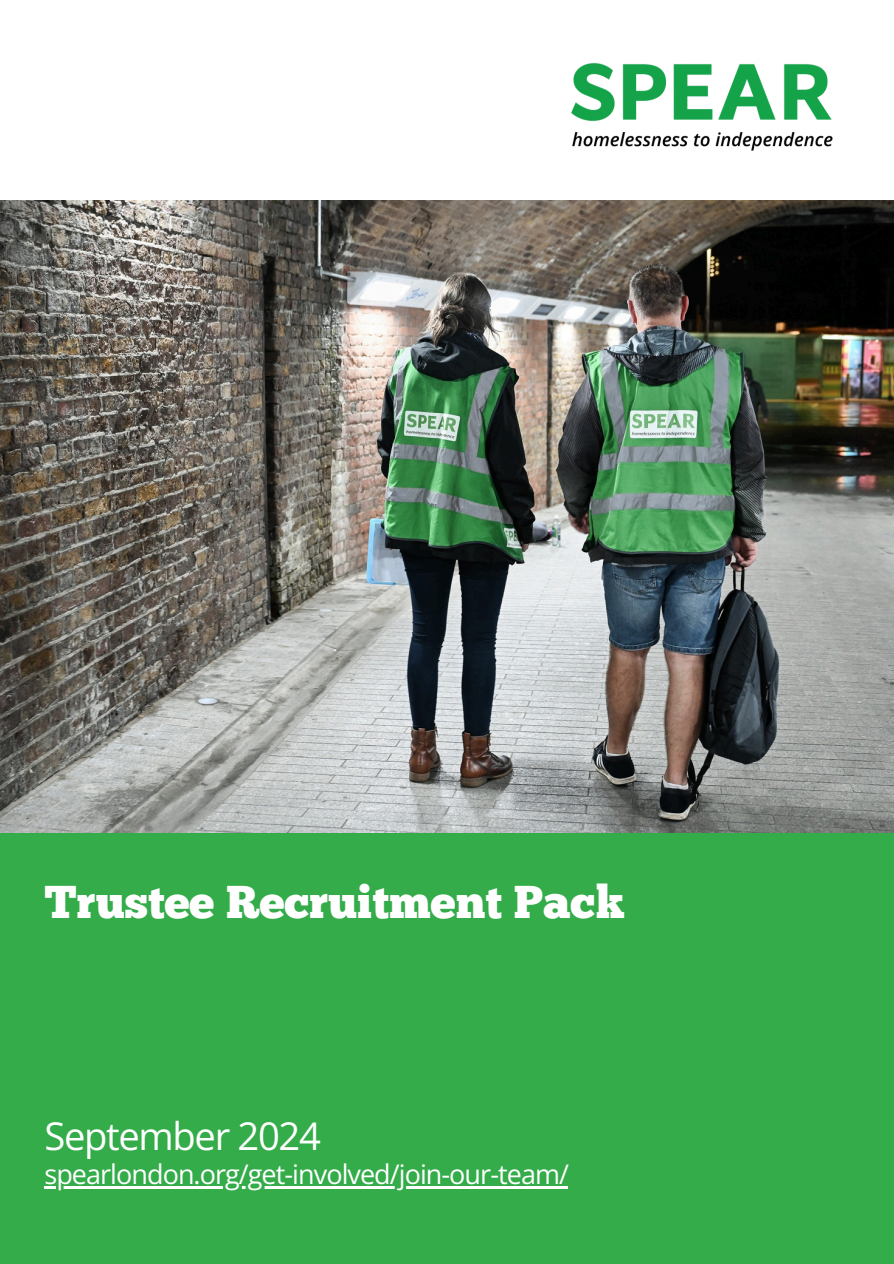
<style>
.page{position:relative;width:894px;height:1264px;background:#fff}
.page>*{position:absolute;margin:0;border:0;box-sizing:border-box;transform-origin:0 0}
.t1{font:45.9px "Chunk Five";color:#fff}
.t2{font:38.1px "Open Sans";letter-spacing:-.035em;color:#fff}
.t3{font:27px "Open Sans";letter-spacing:-.035em;color:#fff}
</style>
<div class="page">
<img style="left:571px;top:62px;width:262px;height:89px">
<div style="left:0;top:813px;width:893px;height:450px;background:#33ac49"></div>
<img style="left:0;top:200px;width:893px;height:632px">
<hr style="left:44px;top:1185px;width:524px;height:3px;background:#fff">
<h1 class="t1" style="left:44px;top:883px;width:582px">Trustee Recruitment Pack</h1>
<p class="t2" style="left:44px;top:1109px;width:278px">September 2024</p>
<h2 class="t3" style="left:44px;top:1154px;width:526px">spearlondon.org/get-involved/join-our-team/</h2>
</div>
